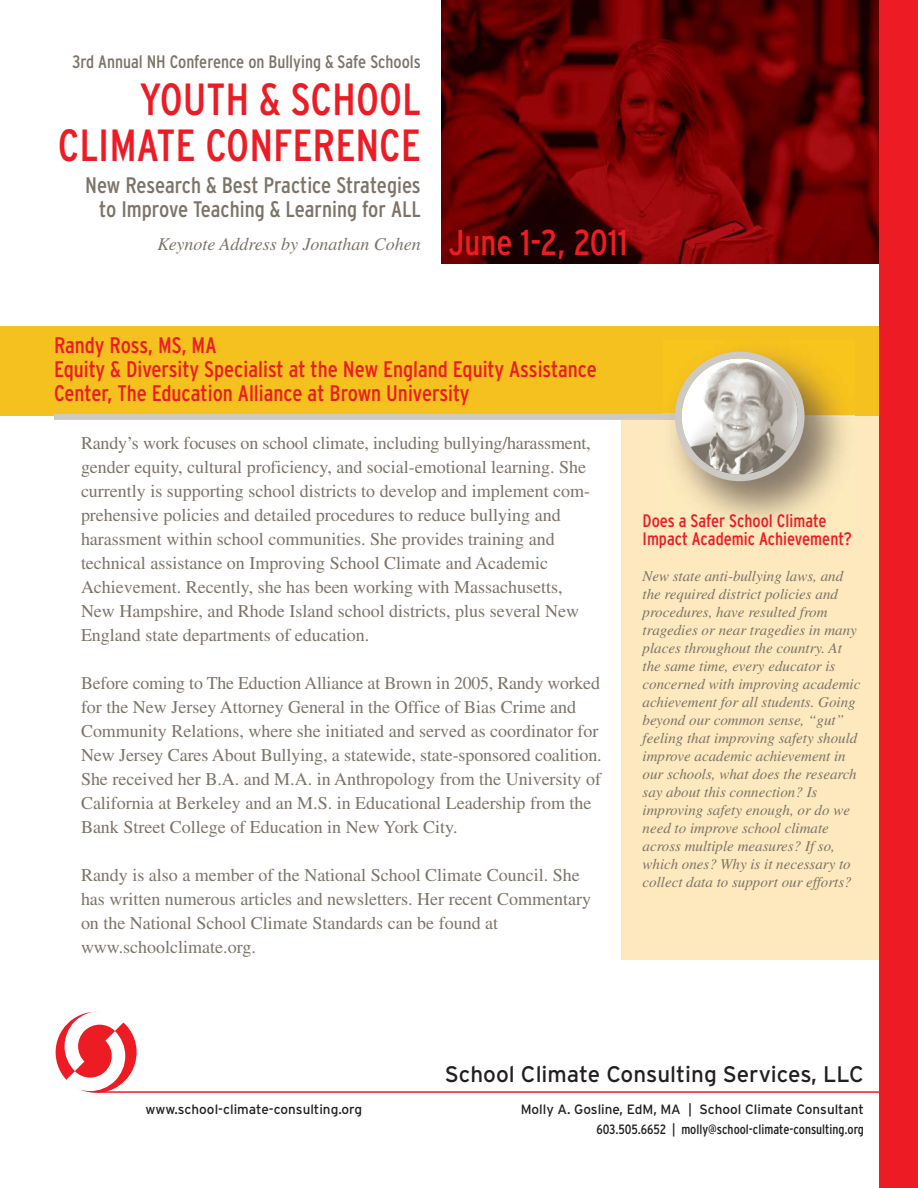
<style>
.page{position:relative;width:918px;height:1188px;background:#fff}
.page>*{position:absolute;margin:0;border:0;box-sizing:border-box;transform-origin:0 0}
.t1{font:condensed 45px/46.5px "Interstate";color:#ed1c24;text-align:right}
.t2{font:condensed 36px "Interstate";color:#ed1c24}
.t3{font:condensed 22.5px/24px "Interstate";color:#ed1c24}
.t4{font:condensed 22.5px/24px "Interstate";color:#7c7469;text-align:right}
.t5{font:22.5px "Interstate";color:#231f20}
.t6{font:18px/24px "Times";color:#7c7469}
.t7{font:condensed 18px/18px "Interstate";color:#ed1c24}
.t8{font:condensed 18px "Interstate";color:#7c7469}
.t9{font:italic 18px "Times";color:#7c7469}
.t10{font:italic 15px/18px "Times";color:#7c7469}
.t11{font:13.5px "Interstate";color:#231f20}
.t12{font:condensed 13.5px "Interstate";color:#231f20}
</style>
<div class="page">
<div style="left:0;top:326px;width:917px;height:89px;background:#f5c11e"></div>
<div style="left:622px;top:416px;width:296px;height:544px;background:#fde9bd"></div>
<svg style="left:54px;top:1010px;width:84px;height:84px"></svg>
<div style="left:56px;top:1012px;width:81px;height:81px;background:#ed1c24;border-radius:50%"></div>
<svg style="left:65px;top:1011px;width:60px;height:80px"></svg>
<hr style="left:97px;top:1091px;width:807px;height:2px;background:#ed1c24">
<div style="left:54px;top:414px;width:682px;height:6px;background:#cdc9c5"></div>
<img style="left:442px;top:0;width:437px;height:263px">
<div style="left:879px;top:0;width:39px;height:1188px;background:#ed1c24"></div>
<img style="left:663px;top:351px;width:192px;height:170px">
<img style="left:663px;top:414px;width:12px;height:6px">
<svg style="left:675px;top:352px;width:130px;height:129px;background:#c8bea6"></svg>
<p class="t8" style="left:72px;top:55px;width:350px">3rd Annual NH Conference on Bullying &amp; Safe Schools</p>
<h1 class="t1" style="left:58px;top:80px;width:364px">YOUTH &amp; SCHOOL<br>CLIMATE CONFERENCE</h1>
<p class="t4" style="left:85px;top:175px;width:337px">New Research &amp; Best Practice Strategies to Improve Teaching &amp; Learning for ALL</p>
<p class="t9" style="left:158px;top:237px;width:265px">Keynote Address by Jonathan Cohen</p>
<h2 class="t2" style="left:449px;top:229px;width:180px">June 1-2, 2011</h2>
<p class="t3" style="left:54px;top:335px;width:545px">Randy Ross, MS, MA<br>Equity &amp; Diversity Specialist at the New England Equity Assistance<br>Center, The Education Alliance at Brown University</p>
<p class="t6" style="left:81px;top:432px;width:511px">Randy’s work focuses on school climate, including bullying/harassment, gender equity, cultural proficiency, and social-emotional learning. She currently is supporting school districts to develop and implement com&shy;prehensive policies and detailed procedures to reduce bullying and harassment within school communities. She provides training and technical assistance on Improving School Climate and Academic Achievement. Recently, she has been working with Massachusetts, New Hampshire, and Rhode Island school districts, plus several New England state departments of education.</p>
<p class="t6" style="left:81px;top:672px;width:522px">Before coming to The Eduction Alliance at Brown in 2005, Randy worked for the New Jersey Attorney General in the Office of Bias Crime and Community Relations, where she initiated and served as coordinator for New Jersey Cares About Bullying, a statewide, state-sponsored coalition.<br>She received her B.A. and M.A. in Anthropology from the University of California at Berkeley and an M.S. in Educational Leadership from the Bank Street College of Education in New York City.</p>
<p class="t6" style="left:81px;top:864px;width:512px">Randy is also a member of the National School Climate Council. She has written numerous articles and newsletters. Her recent Commentary on the National School Climate Standards can be found at www.schoolclimate.org.</p>
<p class="t7" style="left:643px;top:513px;width:211px">Does a Safer School Climate<br>Impact Academic Achievement?</p>
<p class="t10" style="left:643px;top:568px;width:219px">New state anti-bullying laws, and the required district policies and procedures, have resulted from tragedies or near tragedies in many places throughout the country. At the same time, every educator is concerned with improving academic achievement for all students. Going beyond our common sense, “gut” feeling that improving safety should improve academic achievement in our schools, what does the research say about this connection? Is improving safety enough, or do we need to improve school climate across multiple measures? If so, which ones? Why is it necessary to collect data to support our efforts?</p>
<p class="t11" style="left:146px;top:1104px;width:218px">www.school-climate-consulting.org</p>
<p class="t5" style="left:445px;top:1066px;width:421px">School Climate Consulting Services, LLC</p>
<p class="t11" style="left:521px;top:1104px;width:345px">Molly A. Gosline, EdM, MA | School Climate Consultant</p>
<p class="t12" style="left:597px;top:1124px;width:269px">603.505.6652 | molly@school-climate-consulting.org</p>
</div>
